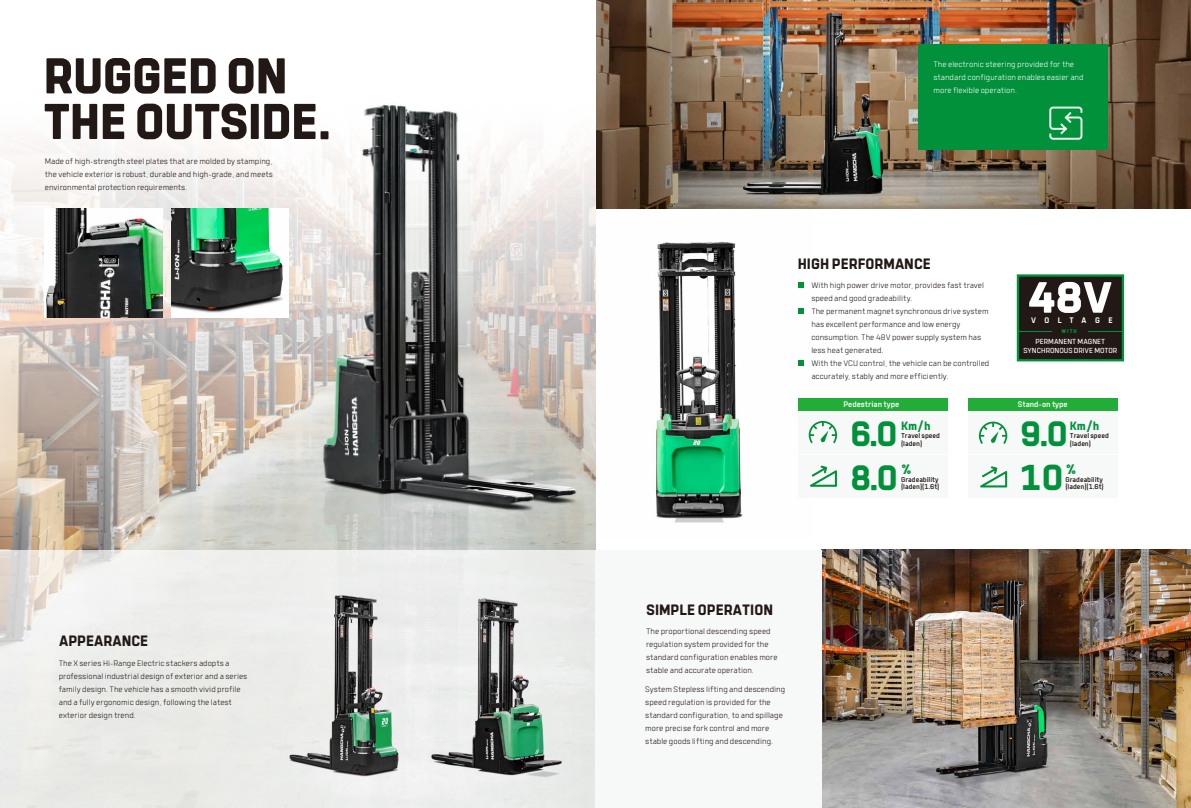
<style>
.page{position:relative;width:1191px;height:808px;background:#fff}
.page>*{position:absolute;margin:0;border:0;box-sizing:border-box;transform-origin:0 0}
.t1{font:900 50.2px/45.6px "Tomkin";letter-spacing:-.01em;color:#221815}
.t2{font:800 36px "Tomkin";color:#00913a}
.t3{font:800 35px "Tomkin";color:#00913a}
.t4{font:800 15px "Tomkin";color:#221815}
.t5{font:800 13.7px "Tomkin";color:#00913a}
.t6{font:800 12px "Tomkin";color:#00913a}
.t7{font:300 8px/13px "Tomkin";color:#221815}
.t8{font:300 8px/13px "Tomkin";color:#fff}
.t9{font:500 8px "Tomkin";color:#fff}
.t10{font:700 8px "Tomkin";letter-spacing:1.055em;color:#fff}
.t11{font:7.3px/8.8px "Tomkin";color:#fff;text-align:center}
.t12{font:500 7px/7.6px "Tomkin";color:#221815}
.t13{font:900 5.5px "Tomkin";color:#00913a}
</style>
<div class="page">
<img style="left:595px;top:209px;width:209px;height:330px">
<img style="left:595px;top:0;width:596px;height:209px">
<img style="left:0;top:104px;width:595px;height:446px">
<svg style="left:797px;top:282px;width:6px;height:6px"></svg>
<svg style="left:797px;top:308px;width:6px;height:6px"></svg>
<svg style="left:797px;top:360px;width:6px;height:6px"></svg>
<div style="left:918px;top:45px;width:189px;height:105px;background:#00913a"></div>
<svg style="left:1049px;top:107px;width:33px;height:33px"></svg>
<svg style="left:1016px;top:274px;width:108px;height:87px;background:#43493f"></svg>
<div style="left:968px;top:398px;width:149px;height:13px;background:#22ac38"></div>
<div style="left:968px;top:411px;width:149px;height:43px;background:#f7f8f8"></div>
<div style="left:968px;top:456px;width:149px;height:42px;background:#f7f8f8"></div>
<svg style="left:979px;top:422px;width:28px;height:22px"></svg>
<svg style="left:980px;top:466px;width:27px;height:21px"></svg>
<div style="left:798px;top:398px;width:149px;height:13px;background:#22ac38"></div>
<div style="left:798px;top:411px;width:149px;height:43px;background:#f7f8f8"></div>
<div style="left:798px;top:456px;width:149px;height:42px;background:#f7f8f8"></div>
<svg style="left:808px;top:421px;width:29px;height:22px"></svg>
<svg style="left:810px;top:466px;width:27px;height:21px"></svg>
<div style="left:0;top:550px;width:595px;height:258px;background:#ebece9"></div>
<img style="left:354px;top:555px;width:208px;height:234px">
<img style="left:289px;top:563px;width:130px;height:216px">
<img style="left:45px;top:209px;width:117px;height:108px">
<img style="left:171px;top:209px;width:118px;height:108px">
<img style="left:822px;top:550px;width:369px;height:258px">
<div style="left:595px;top:550px;width:226px;height:258px;background:#f7f8f8"></div>
<h1 class="t1" style="left:43px;top:52px;width:289px">RUGGED ON<br>THE OUTSIDE.</h1>
<p class="t7" style="left:45px;top:155px;width:230px;text-align:justify">Made of high-strength steel plates that are molded by stamping, the vehicle exterior is robust, durable and high-grade, and meets environmental protection requirements.</p>
<h3 class="t4" style="left:59px;top:631px;width:91px">APPEARANCE</h3>
<p class="t7" style="left:59px;top:656px;width:190px">The X series Hi-Range Electric stackers adopts a professional industrial design of exterior and a series family design. The vehicle has a smooth vivid profile and a fully ergonomic design, following the latest exterior design trend.</p>
<p class="t8" style="left:933px;top:58px;width:152px">The electronic steering provided for the standard configuration enables easier and more flexible operation.</p>
<h3 class="t4" style="left:797px;top:254px;width:135px">HIGH PERFORMANCE</h3>
<p class="t7" style="left:811px;top:279px;width:180px">With high power drive motor, provides fast travel speed and good gradeability.<br>The permanent magnet synchronous drive system has excellent performance and low energy consumption. The 48V power supply system has less heat generated.<br>With the VCU control, the vehicle can be controlled accurately, stably and more efficiently.</p>
<p class="t9" style="left:843px;top:399px;width:57px">Pedestrian type</p>
<h3 class="t3" style="left:850px;top:411px;width:49px">6.0</h3>
<h3 class="t6" style="left:901px;top:418px;width:31px">Km/h</h3>
<h3 class="t3" style="left:850px;top:454px;width:49px">8.0</h3>
<h3 class="t5" style="left:901px;top:461px;width:12px">%</h3>
<p class="t12" style="left:901px;top:432px;width:40px">Travel speed (laden)</p>
<p class="t12" style="left:901px;top:475px;width:40px">Gradeability (laden)(1.6t)</p>
<p class="t10" style="left:1031px;top:315px;width:83px">VOLTAGE</p>
<p class="t11" style="left:1023px;top:337px;width:95px">PERMANENT MAGNET<br>SYNCHRONOUS DRIVE MOTOR</p>
<p class="t13" style="left:1061px;top:327px;width:17px">WITH</p>
<p class="t9" style="left:1018px;top:399px;width:51px">Stand-on type</p>
<h3 class="t3" style="left:1020px;top:411px;width:49px">9.0</h3>
<h3 class="t6" style="left:1069px;top:418px;width:31px">Km/h</h3>
<h2 class="t2" style="left:1020px;top:453px;width:44px">10</h2>
<h3 class="t5" style="left:1065px;top:461px;width:12px">%</h3>
<p class="t12" style="left:1069px;top:432px;width:40px">Travel speed (laden)</p>
<p class="t12" style="left:1065px;top:475px;width:40px">Gradeability (laden)(1.6t)</p>
<h3 class="t4" style="left:646px;top:600px;width:128px">SIMPLE OPERATION</h3>
<p class="t7" style="left:646px;top:625px;width:133px">The proportional descending speed regulation system provided for the standard configuration enables more stable and accurate operation.</p>
<p class="t7" style="left:645px;top:683px;width:141px">System Stepless lifting and descending speed regulation is provided for the standard configuration, to and spillage more precise fork control and more stable goods lifting and descending.</p>
</div>
